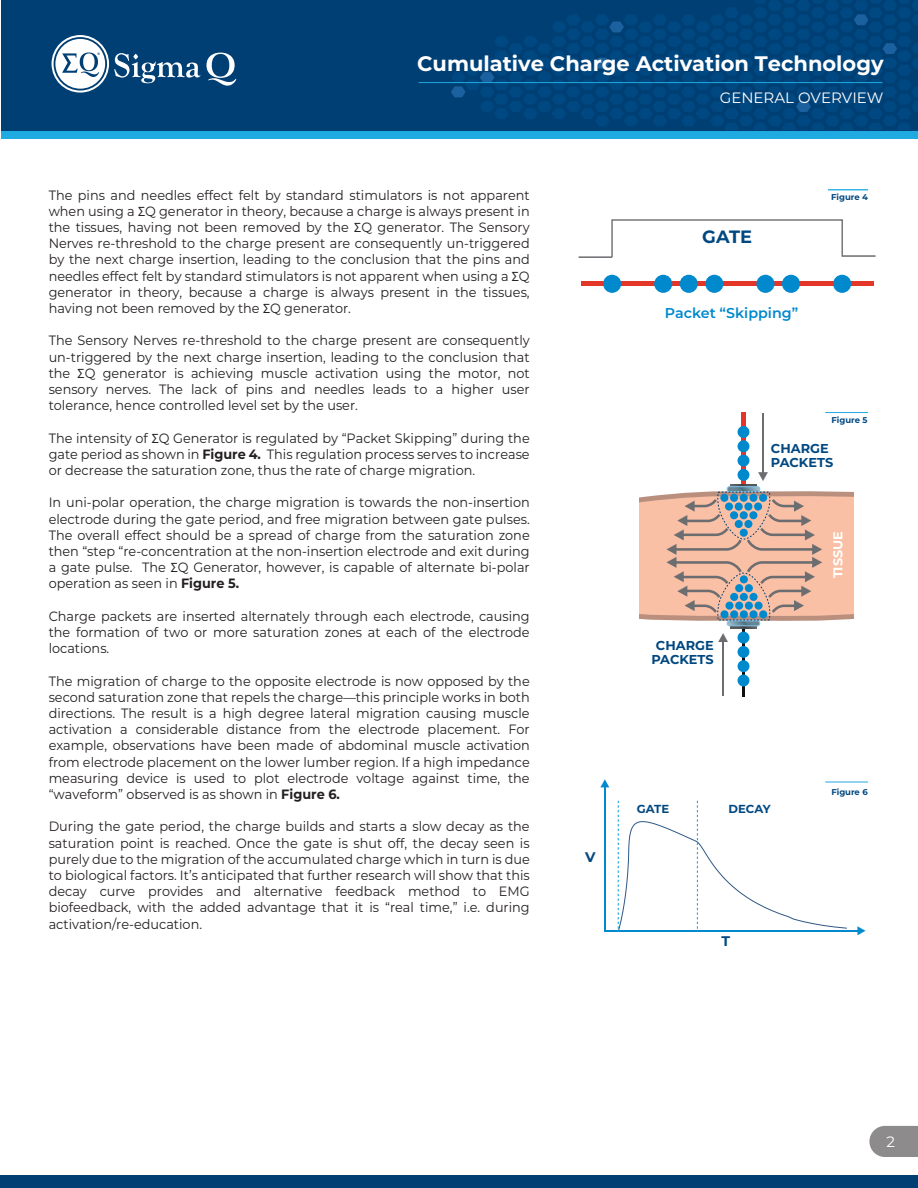
<style>
.page{position:relative;width:918px;height:1188px;background:#fff}
.page>*{position:absolute;margin:0;border:0;box-sizing:border-box;transform-origin:0 0}
.t1{font:700 21px "Montserrat";color:#fff}
.t2{font:700 17.85px "Montserrat";color:#004881}
.t3{font:15px "Montserrat";color:#fff}
.t4{font:600 14.25px "Montserrat";color:#0089cd}
.t5{font:700 13.95px "Montserrat";color:#004881}
.t6{font:13.5px/16.2px "Montserrat";color:#231f20;text-align:justify;scale:.95 1}
.t7{font:700 12.9px/13.5px "Montserrat";color:#004881}
.t8{font:700 12.9px "Montserrat";color:#fff}
.t9{font:700 11.7px "Montserrat";color:#004881}
.t10{font:700 8.4px "Montserrat";letter-spacing:-.005em;color:#004881}
.s1{font-family:"Myriad Pro"}
.s2{font-weight:700}
</style>
<div class="page">
<div style="left:2px;top:84px;width:916px;height:54px;background:#1faae1"></div>
<div style="left:2px;top:0;width:916px;height:130px;background:#003f74"></div>
<svg style="left:448px;top:0;width:470px;height:130px"></svg>
<svg style="left:206px;top:53px;width:30px;height:33px"></svg>
<svg style="left:52px;top:35px;width:148px;height:58px"></svg>
<hr style="left:419px;top:82px;width:463px;height:1px;background:#1faae1">
<div style="left:0;top:1176px;width:917px;height:12px;background:#003f74"></div>
<svg style="left:869px;top:1126px;width:49px;height:31px;background:#959393"></svg>
<hr style="left:828px;top:189px;width:40px;height:1px;background:#1faae1">
<hr style="left:581px;top:282px;width:292px;height:4px;background:#e33629">
<svg style="left:611px;top:219px;width:232px;height:39px"></svg>
<div style="left:603px;top:275px;width:18px;height:18px;background:#0089cd;border-radius:50%"></div>
<div style="left:654px;top:275px;width:18px;height:18px;background:#0089cd;border-radius:50%"></div>
<div style="left:680px;top:275px;width:18px;height:18px;background:#0089cd;border-radius:50%"></div>
<div style="left:705px;top:275px;width:18px;height:18px;background:#0089cd;border-radius:50%"></div>
<div style="left:756px;top:275px;width:19px;height:18px;background:#0089cd;border-radius:50%"></div>
<div style="left:782px;top:275px;width:18px;height:18px;background:#0089cd;border-radius:50%"></div>
<div style="left:833px;top:275px;width:18px;height:18px;background:#0089cd;border-radius:50%"></div>
<hr style="left:579px;top:256px;width:33px;height:2px;background:#6c6d70">
<hr style="left:842px;top:255px;width:34px;height:2px;background:#6c6d70">
<hr style="left:825px;top:412px;width:43px;height:1px;background:#1faae1">
<hr style="left:825px;top:782px;width:43px;height:1px;background:#1faae1">
<div style="left:741px;top:413px;width:5px;height:76px;background:#e33629"></div>
<hr style="left:762px;top:413px;width:2px;height:60px;background:#6c6d70">
<svg style="left:758px;top:472px;width:10px;height:9px"></svg>
<svg style="left:731px;top:484px;width:25px;height:3px"></svg>
<div style="left:738px;top:469px;width:11px;height:12px;background:#0089cd;border-radius:50%"></div>
<div style="left:738px;top:455px;width:11px;height:12px;background:#0089cd;border-radius:50%"></div>
<div style="left:738px;top:440px;width:11px;height:12px;background:#0089cd;border-radius:50%"></div>
<div style="left:738px;top:426px;width:11px;height:12px;background:#0089cd;border-radius:50%"></div>
<hr style="left:742px;top:623px;width:3px;height:73px;background:#12100f">
<hr style="left:722px;top:641px;width:2px;height:55px;background:#6c6d70">
<svg style="left:718px;top:633px;width:10px;height:9px"></svg>
<svg style="left:731px;top:626px;width:25px;height:2px"></svg>
<div style="left:738px;top:632px;width:11px;height:12px;background:#0089cd;border-radius:50%"></div>
<div style="left:738px;top:646px;width:11px;height:12px;background:#0089cd;border-radius:50%"></div>
<div style="left:738px;top:660px;width:11px;height:12px;background:#0089cd;border-radius:50%"></div>
<div style="left:738px;top:675px;width:11px;height:11px;background:#0089cd;border-radius:50%"></div>
<svg style="left:640px;top:487px;width:214px;height:139px;background:#d9b5a5"></svg>
<hr style="left:604px;top:787px;width:2px;height:144px;background:#0089cd">
<svg style="left:601px;top:779px;width:8px;height:8px"></svg>
<hr style="left:604px;top:930px;width:254px;height:2px;background:#0089cd">
<svg style="left:857px;top:926px;width:8px;height:9px"></svg>
<svg style="left:617px;top:801px;width:230px;height:131px"></svg>
<h1 class="t1" style="left:417px;top:48px;width:468px">Cumulative Charge Activation Technology</h1>
<p class="t6" style="left:49px;top:186px;width:508px">The pins and needles effect felt by standard stimulators is not apparent when using a <span class="s1">Σ</span>Q generator in theory, because a charge is always present in the tissues, having not been removed by the <span class="s1">Σ</span>Q generator. The Sensory Nerves re-threshold to the charge present are consequently un-triggered by the next charge insertion, leading to the conclusion that the pins and needles effect felt by standard stimulators is not apparent when using a <span class="s1">Σ</span>Q generator in theory, because a charge is always present in the tissues, having not been removed by the <span class="s1">Σ</span>Q generator.</p>
<p class="t6" style="left:49px;top:332px;width:508px">The Sensory Nerves re-threshold to the charge present are consequently un-triggered by the next charge insertion, leading to the conclusion that the <span class="s1">Σ</span>Q generator is achieving muscle activation using the motor, not sensory nerves. The lack of pins and needles leads to a higher user tolerance, hence controlled level set by the user.</p>
<p class="t6" style="left:49px;top:429px;width:508px">The intensity of <span class="s1">Σ</span>Q Generator is regulated by “Packet Skipping” during the gate period as shown in <span class="s2">Figure 4.</span> This regulation process serves to increase or decrease the saturation zone, thus the rate of charge migration.</p>
<p class="t6" style="left:49px;top:494px;width:508px">In uni-polar operation, the charge migration is towards the non-insertion electrode during the gate period, and free migration between gate pulses.<br>The overall effect should be a spread of charge from the saturation zone then “step “re-concentration at the non-insertion electrode and exit during a gate pulse. The <span class="s1">Σ</span>Q Generator, however, is capable of alternate bi-polar operation as seen in <span class="s2">Figure 5.</span></p>
<p class="t6" style="left:49px;top:607px;width:508px">Charge packets are inserted alternately through each electrode, causing the formation of two or more saturation zones at each of the electrode locations.</p>
<p class="t6" style="left:49px;top:672px;width:508px">The migration of charge to the opposite electrode is now opposed by the second saturation zone that repels the charge—this principle works in both directions. The result is a high degree lateral migration causing muscle activation a considerable distance from the electrode placement. For example, observations have been made of abdominal muscle activation from electrode placement on the lower lumber region. If a high impedance measuring device is used to plot electrode voltage against time, the “waveform” observed is as shown in <span class="s2">Figure 6.</span></p>
<p class="t6" style="left:49px;top:818px;width:508px">During the gate period, the charge builds and starts a slow decay as the saturation point is reached. Once the gate is shut off, the decay seen is purely due to the migration of the accumulated charge which in turn is due to biological factors. It’s anticipated that further research will show that this decay curve provides and alternative feedback method to EMG biofeedback, with the added advantage that it is “real time,” i.e. during activation/re-education.</p>
<p class="t3" style="left:720px;top:87px;width:165px">GENERAL OVERVIEW</p>
<h2 class="t2" style="left:702px;top:224px;width:51px">GATE</h2>
<p class="t4" style="left:665px;top:303px;width:135px">Packet “Skipping”</p>
<p class="t10" style="left:831px;top:191px;width:38px">Figure 4</p>
<p class="t10" style="left:832px;top:414px;width:37px">Figure 5</p>
<p class="t7" style="left:771px;top:441px;width:64px">CHARGE<br>PACKETS</p>
<p class="t7" style="left:651px;top:638px;width:64px;text-align:center">CHARGE<br>PACKETS</p>
<p class="t8" style="left:829px;top:578px;width:49px;rotate:-90deg">TISSUE</p>
<p class="t5" style="left:585px;top:847px;width:12px">V</p>
<p class="t9" style="left:637px;top:800px;width:34px">GATE</p>
<p class="t9" style="left:729px;top:800px;width:44px">DECAY</p>
<p class="t5" style="left:721px;top:931px;width:10px">T</p>
<p class="t10" style="left:831px;top:786px;width:38px">Figure 6</p>
<p class="t3" style="left:887px;top:1131px;width:10px">2</p>
</div>
